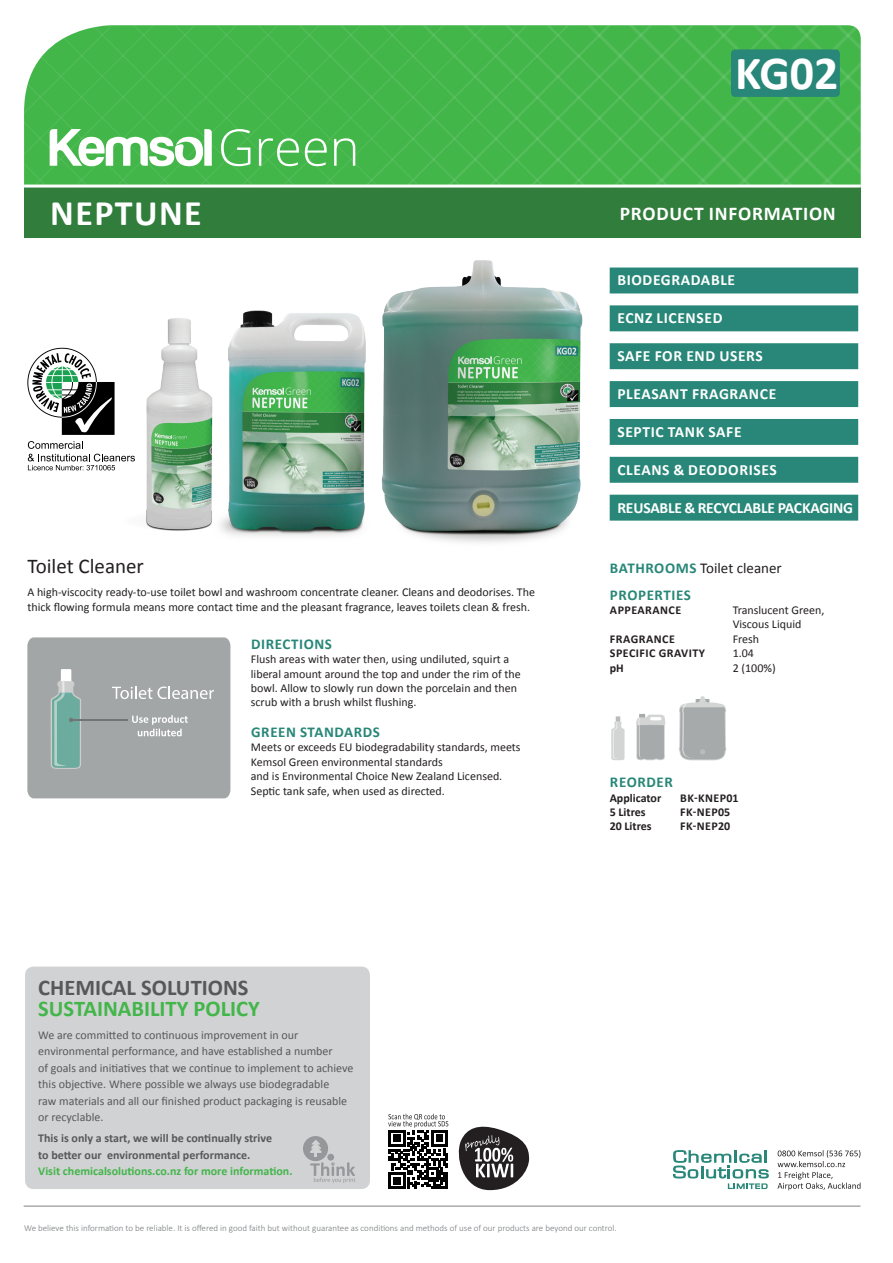
<style>
.page{position:relative;width:893px;height:1263px;background:#fff}
.page>*{position:absolute;margin:0;border:0;box-sizing:border-box;transform-origin:0 0}
.t1{font:700 47.85px "Calibri";color:#fff}
.t2{font:700 36px "Calibri";letter-spacing:.04em;color:#fff}
.t3{font:700 22.5px "Calibri";color:#42b649}
.t4{font:700 22.5px "Calibri";color:#57585a}
.t5{font:21px "Calibri";color:#231f20}
.t6{font:700 19.5px "Calibri";letter-spacing:.04em;color:#fff}
.t7{font:700 15.6px "Calibri";letter-spacing:.04em;color:#fff}
.t8{font:700 15.6px "Calibri";letter-spacing:-.01em;color:#fff}
.t9{font:700 15px/26.5px "Calibri";letter-spacing:.04em;color:#288778}
.t10{font:12px/14.4px "Calibri";color:#231f20}
.t11{font:12px/16.5px "Calibri";color:#57585a}
.t12{font:700 12px/16.5px "Calibri";color:#57585a}
.t13{font:700 12px "Calibri";letter-spacing:.04em;color:#231f20}
.t14{font:700 12px "Calibri";color:#42b649}
.t15{font:700 12px "Calibri";color:#231f20}
.t16{font:300 9px "Calibri";color:#76787b}
.s1{font-weight:400;color:#231f20}
</style>
<div class="page">
<div style="left:25px;top:966px;width:345px;height:223px;background:#d1d2d4;border-radius:9px"></div>
<hr style="left:24px;top:1206px;width:836px;height:1px;background:#808285">
<svg style="left:777px;top:1150px;width:83px;height:40px"></svg>
<img style="left:229px;top:310px;width:89px;height:226px">
<img style="left:318px;top:260px;width:312px;height:283px">
<div style="left:24px;top:187px;width:837px;height:50px;background:#307d3c"></div>
<div style="left:610px;top:267px;width:248px;height:26px;background:#288778"></div>
<div style="left:610px;top:305px;width:248px;height:26px;background:#288778"></div>
<div style="left:610px;top:343px;width:248px;height:26px;background:#288778"></div>
<div style="left:610px;top:381px;width:248px;height:26px;background:#288778"></div>
<div style="left:610px;top:419px;width:248px;height:26px;background:#288778"></div>
<div style="left:610px;top:457px;width:248px;height:26px;background:#288778"></div>
<div style="left:610px;top:495px;width:248px;height:26px;background:#288778"></div>
<div style="left:303px;top:1136px;width:25px;height:25px;background:#95979a;border-radius:50%"></div>
<svg style="left:309px;top:1140px;width:46px;height:43px"></svg>
<svg style="left:673px;top:1150px;width:96px;height:39px"></svg>
<svg style="left:679px;top:696px;width:47px;height:64px;background:#b7b9b9"></svg>
<svg style="left:636px;top:714px;width:29px;height:46px"></svg>
<svg style="left:24px;top:25px;width:837px;height:163px;background:#4eb957"></svg>
<svg style="left:27px;top:637px;width:203px;height:161px;background:#a3a9a8"></svg>
<svg style="left:28px;top:441px;width:96px;height:30px"></svg>
<svg style="left:27px;top:348px;width:88px;height:87px"></svg>
<svg style="left:388px;top:1114px;width:60px;height:75px"></svg>
<hr style="left:445px;top:1172px;width:3px;height:17px;background:#000001">
<svg style="left:611px;top:716px;width:14px;height:44px"></svg>
<img style="left:124px;top:318px;width:105px;height:216px">
<svg style="left:458px;top:1126px;width:71px;height:64px"></svg>
<h2 class="t2" style="left:50px;top:190px;width:153px">NEPTUNE</h2>
<h3 class="t5" style="left:27px;top:553px;width:118px">Toilet Cleaner</h3>
<p class="t10" style="left:27px;top:585px;width:509px">A high-viscocity ready-to-use toilet bowl and washroom concentrate cleaner. Cleans and deodorises. The thick flowing formula means more contact time and the pleasant fragrance, leaves toilets clean &amp; fresh.</p>
<p class="t9" style="left:251px;top:630px;width:82px">DIRECTIONS</p>
<p class="t10" style="left:251px;top:652px;width:271px">Flush areas with water then, using undiluted, squirt a liberal amount around the top and under the rim of the bowl. Allow to slowly run down the porcelain and then scrub with a brush whilst flushing.</p>
<p class="t9" style="left:251px;top:719px;width:130px">GREEN STANDARDS</p>
<p class="t10" style="left:251px;top:740px;width:271px">Meets or exceeds EU biodegradability standards, meets Kemsol Green environmental standards<br>and is Environmental Choice New Zealand Licensed.<br>Septic tank safe, when used as directed.</p>
<h3 class="t4" style="left:38px;top:973px;width:212px">CHEMICAL SOLUTIONS</h3>
<h3 class="t3" style="left:38px;top:994px;width:223px">SUSTAINABILITY POLICY</h3>
<p class="t11" style="left:38px;top:1027px;width:317px">We are committed to continuous improvement in our environmental performance, and have established a number<br>of goals and initiatives that we continue to implement to achieve this objective. Where possible we always use biodegradable<br>raw materials and all our finished product packaging is reusable or recyclable.</p>
<p class="t12" style="left:38px;top:1130px;width:235px">This is only a start, we will be continually strive to better our environmental performance.</p>
<p class="t14" style="left:38px;top:1163px;width:256px">Visit chemicalsolutions.co.nz for more information.</p>
<h1 class="t1" style="left:735px;top:42px;width:105px">KG02</h1>
<h3 class="t6" style="left:620px;top:201px;width:218px">PRODUCT INFORMATION</h3>
<h3 class="t7" style="left:617px;top:270px;width:119px">BIODEGRADABLE</h3>
<h3 class="t7" style="left:617px;top:308px;width:107px">ECNZ LICENSED</h3>
<h3 class="t7" style="left:617px;top:346px;width:147px">SAFE FOR END USERS</h3>
<h3 class="t7" style="left:617px;top:384px;width:160px">PLEASANT FRAGRANCE</h3>
<h3 class="t7" style="left:617px;top:422px;width:126px">SEPTIC TANK SAFE</h3>
<h3 class="t7" style="left:617px;top:459px;width:161px">CLEANS &amp; DEODORISES</h3>
<h3 class="t8" style="left:617px;top:497px;width:237px">REUSABLE &amp; RECYCLABLE PACKAGING</h3>
<p class="t9" style="left:610px;top:555px;width:173px">BATHROOMS <span class="s1">Toilet cleaner<br></span>PROPERTIES</p>
<p class="t13" style="left:610px;top:602px;width:73px">APPEARANCE</p>
<p class="t10" style="left:733px;top:603px;width:93px">Translucent Green,<br>Viscous Liquid</p>
<p class="t13" style="left:610px;top:631px;width:66px">FRAGRANCE</p>
<p class="t10" style="left:733px;top:632px;width:28px">Fresh</p>
<p class="t13" style="left:610px;top:645px;width:97px">SPECIFIC GRAVITY</p>
<p class="t10" style="left:733px;top:646px;width:23px">1.04</p>
<p class="t13" style="left:610px;top:660px;width:16px">pH</p>
<p class="t10" style="left:733px;top:660px;width:44px">2 (100%)</p>
<p class="t9" style="left:610px;top:769px;width:64px">REORDER</p>
<p class="t15" style="left:610px;top:790px;width:53px">Applicator</p>
<p class="t13" style="left:680px;top:790px;width:60px">BK-KNEP01</p>
<p class="t13" style="left:610px;top:804px;width:37px">5 Litres</p>
<p class="t13" style="left:680px;top:804px;width:52px">FK-NEP05</p>
<p class="t15" style="left:610px;top:819px;width:44px">20 Litres</p>
<p class="t13" style="left:680px;top:819px;width:52px">FK-NEP20</p>
<p class="t16" style="left:24px;top:1222px;width:594px">We believe this information to be reliable. It is offered in good faith but without guarantee as conditions and methods of use of our products are beyond our control.</p>
</div>
